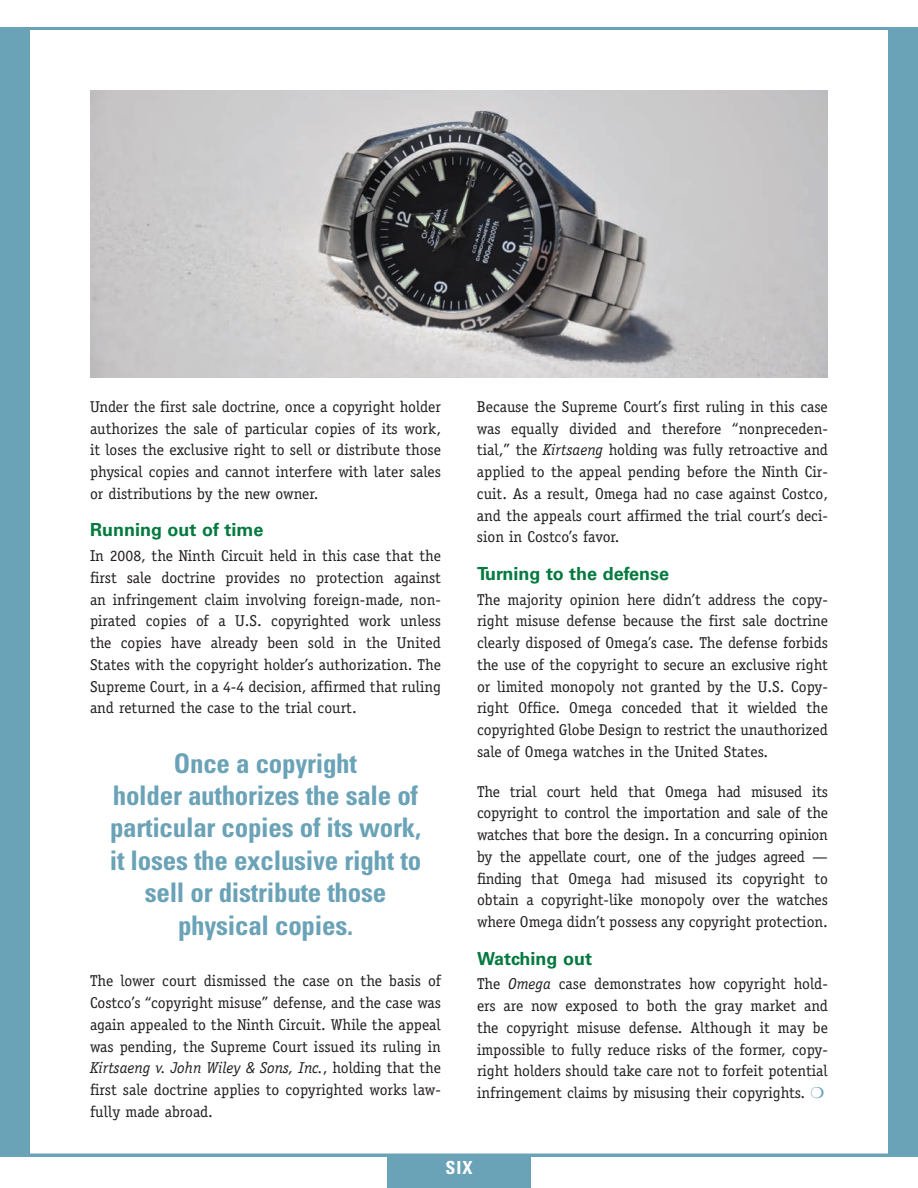
<style>
.page{position:relative;width:918px;height:1188px;background:#fff}
.page>*{position:absolute;margin:0;border:0;box-sizing:border-box;transform-origin:0 0}
.t1{font:700 condensed 27px/32.4px "Univers LT Std";letter-spacing:-.01em;color:#6aa2b7;text-align:center}
.t2{font:700 18px "Univers LT Std";color:#04793f}
.t3{font:700 condensed 18px "Univers LT Std";color:#fff}
.t4{font:15.75px/21.8px "Officina Serif Std";color:#231f20;text-align:justify}
.s1{font-style:italic}
</style>
<div class="page">
<div style="left:0;top:27px;width:918px;height:1129px;background:#6aa2b7"></div>
<div style="left:387px;top:1155px;width:144px;height:33px;background:#6aa2b7"></div>
<div style="left:27px;top:27px;width:864px;height:1129px;background:#fff;border:3px solid #6aa2b7"></div>
<img style="left:90px;top:90px;width:738px;height:288px">
<p class="t4" style="left:90px;top:396px;width:353px">Under the first sale doctrine, once a copyright holder authorizes the sale of particular copies of its work, it loses the exclusive right to sell or distribute those physical copies and cannot interfere with later sales or distributions by the new owner.</p>
<p class="t2" style="left:90px;top:519px;width:175px">Running out of time</p>
<p class="t4" style="left:90px;top:545px;width:353px">In 2008, the Ninth Circuit held in this case that the first sale doctrine provides no protection against an infringement claim involving foreign-made, non&shy;pirated copies of a U.S. copyrighted work unless the copies have already been sold in the United States with the copyright holder’s authorization. The Supreme Court, in a 4-4 decision, affirmed that ruling and returned the case to the trial court.</p>
<h1 class="t1" style="left:110px;top:747px;width:313px">Once a copyright<br>holder authorizes the sale of particular copies of its work, it loses the exclusive right to sell or distribute those physical copies.</h1>
<p class="t4" style="left:90px;top:970px;width:353px">The lower court dismissed the case on the basis of Costco’s “copyright misuse” defense, and the case was again appealed to the Ninth Circuit. While the appeal was pending, the Supreme Court issued its ruling in <span class="s1">Kirtsaeng v. John Wiley &amp; Sons, Inc.</span>, holding that the first sale doctrine applies to copyrighted works law&shy;fully made abroad.</p>
<p class="t4" style="left:477px;top:396px;width:353px">Because the Supreme Court’s first ruling in this case was equally divided and therefore “nonpreceden&shy;tial,” the <span class="s1">Kirtsaeng</span> holding was fully retroactive and applied to the appeal pending before the Ninth Cir&shy;cuit. As a result, Omega had no case against Costco, and the appeals court affirmed the trial court’s deci&shy;sion in Costco’s favor.</p>
<p class="t2" style="left:477px;top:563px;width:194px">Turning to the defense</p>
<p class="t4" style="left:477px;top:588px;width:353px">The majority opinion here didn’t address the copy&shy;right misuse defense because the first sale doctrine clearly disposed of Omega’s case. The defense forbids the use of the copyright to secure an exclusive right or limited monopoly not granted by the U.S. Copy&shy;right Office. Omega conceded that it wielded the copyrighted Globe Design to restrict the unauthorized sale of Omega watches in the United States.</p>
<p class="t4" style="left:477px;top:780px;width:353px">The trial court held that Omega had misused its copyright to control the importation and sale of the watches that bore the design. In a concurring opinion by the appellate court, one of the judges agreed — finding that Omega had misused its copyright to obtain a copyright-like monopoly over the watches where Omega didn’t possess any copyright protection.</p>
<p class="t2" style="left:477px;top:948px;width:117px">Watching out</p>
<p class="t4" style="left:477px;top:973px;width:353px">The <span class="s1">Omega</span> case demonstrates how copyright hold&shy;ers are now exposed to both the gray market and the copyright misuse defense. Although it may be impossible to fully reduce risks of the former, copy&shy;right holders should take care not to forfeit potential infringement claims by misusing their copyrights.</p>
<p class="t3" style="left:446px;top:1157px;width:28px">SIX</p>
</div>
